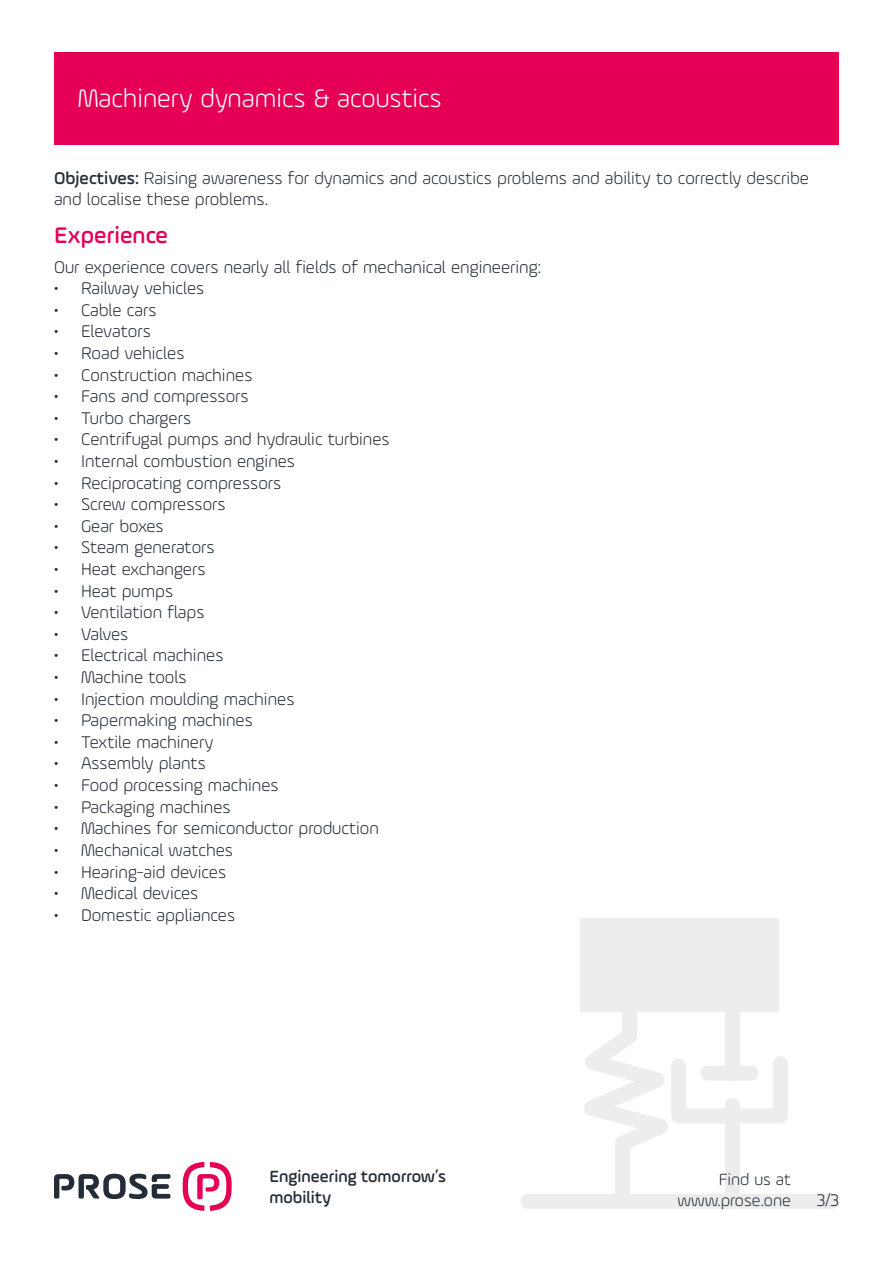
<style>
.page{position:relative;width:893px;height:1263px;background:#fff}
.page>*{position:absolute;margin:0;border:0;box-sizing:border-box;transform-origin:0 0}
.t1{font:300 27px "Ample Soft";color:#fff}
.t2{font:500 24px "Ample Soft";color:#e50056}
.t3{font:300 18px/21.6px "Ample Soft";color:#232c37}
.t4{font:500 17.25px/20.7px "Ample Soft";color:#232c37}
.t5{font:300 17.25px/20.7px "Ample Soft";color:#232c37;text-align:right}
.s1{font-weight:500}
</style>
<div class="page">
<div style="left:580px;top:918px;width:199px;height:93px;background:#ededed"></div>
<svg style="left:580px;top:1011px;width:208px;height:183px"></svg>
<div style="left:528px;top:1194px;width:303px;height:15px;background:#ededed"></div>
<div style="left:54px;top:52px;width:785px;height:93px;background:#e50056"></div>
<svg style="left:54px;top:1174px;width:116px;height:25px"></svg>
<svg style="left:183px;top:1162px;width:49px;height:49px"></svg>
<h1 class="t1" style="left:78px;top:82px;width:365px">Machinery dynamics &amp; acoustics</h1>
<p class="t3" style="left:54px;top:167px;width:757px"><span class="s1">Objectives:</span> Raising awareness for dynamics and acoustics problems and ability to correctly describe and localise these problems.</p>
<h2 class="t2" style="left:54px;top:220px;width:115px">Experience</h2>
<p class="t3" style="left:54px;top:256px;width:489px">Our experience covers nearly all fields of mechanical engineering:</p>
<p class="t3" style="left:54px;top:277px;width:152px">• Railway vehicles</p>
<p class="t3" style="left:54px;top:299px;width:104px">• Cable cars</p>
<p class="t3" style="left:54px;top:320px;width:98px">• Elevators</p>
<p class="t3" style="left:54px;top:342px;width:132px">• Road vehicles</p>
<p class="t3" style="left:54px;top:364px;width:200px">• Construction machines</p>
<p class="t3" style="left:54px;top:385px;width:196px">• Fans and compressors</p>
<p class="t3" style="left:54px;top:407px;width:139px">• Turbo chargers</p>
<p class="t3" style="left:54px;top:428px;width:337px">• Centrifugal pumps and hydraulic turbines</p>
<p class="t3" style="left:54px;top:450px;width:243px">• Internal combustion engines</p>
<p class="t3" style="left:54px;top:472px;width:229px">• Reciprocating compressors</p>
<p class="t3" style="left:54px;top:493px;width:173px">• Screw compressors</p>
<p class="t3" style="left:54px;top:515px;width:111px">• Gear boxes</p>
<p class="t3" style="left:54px;top:536px;width:162px">• Steam generators</p>
<p class="t3" style="left:54px;top:558px;width:153px">• Heat exchangers</p>
<p class="t3" style="left:54px;top:580px;width:121px">• Heat pumps</p>
<p class="t3" style="left:54px;top:601px;width:152px">• Ventilation flaps</p>
<p class="t3" style="left:54px;top:623px;width:76px">• Valves</p>
<p class="t3" style="left:54px;top:644px;width:171px">• Electrical machines</p>
<p class="t3" style="left:54px;top:666px;width:134px">• Machine tools</p>
<p class="t3" style="left:54px;top:688px;width:242px">• Injection moulding machines</p>
<p class="t3" style="left:54px;top:709px;width:200px">• Papermaking machines</p>
<p class="t3" style="left:54px;top:731px;width:161px">• Textile machinery</p>
<p class="t3" style="left:54px;top:752px;width:153px">• Assembly plants</p>
<p class="t3" style="left:54px;top:774px;width:226px">• Food processing machines</p>
<p class="t3" style="left:54px;top:796px;width:178px">• Packaging machines</p>
<p class="t3" style="left:54px;top:817px;width:326px">• Machines for semiconductor production</p>
<p class="t3" style="left:54px;top:839px;width:181px">• Mechanical watches</p>
<p class="t3" style="left:54px;top:860px;width:174px">• Hearing-aid devices</p>
<p class="t3" style="left:54px;top:882px;width:146px">• Medical devices</p>
<p class="t3" style="left:54px;top:904px;width:183px">• Domestic appliances</p>
<p class="t4" style="left:269px;top:1166px;width:178px">Engineering tomorrow’s mobility</p>
<p class="t5" style="left:678px;top:1169px;width:115px">Find us at www.prose.one</p>
<p class="t3" style="left:817px;top:1189px;width:24px">3/3</p>
</div>
